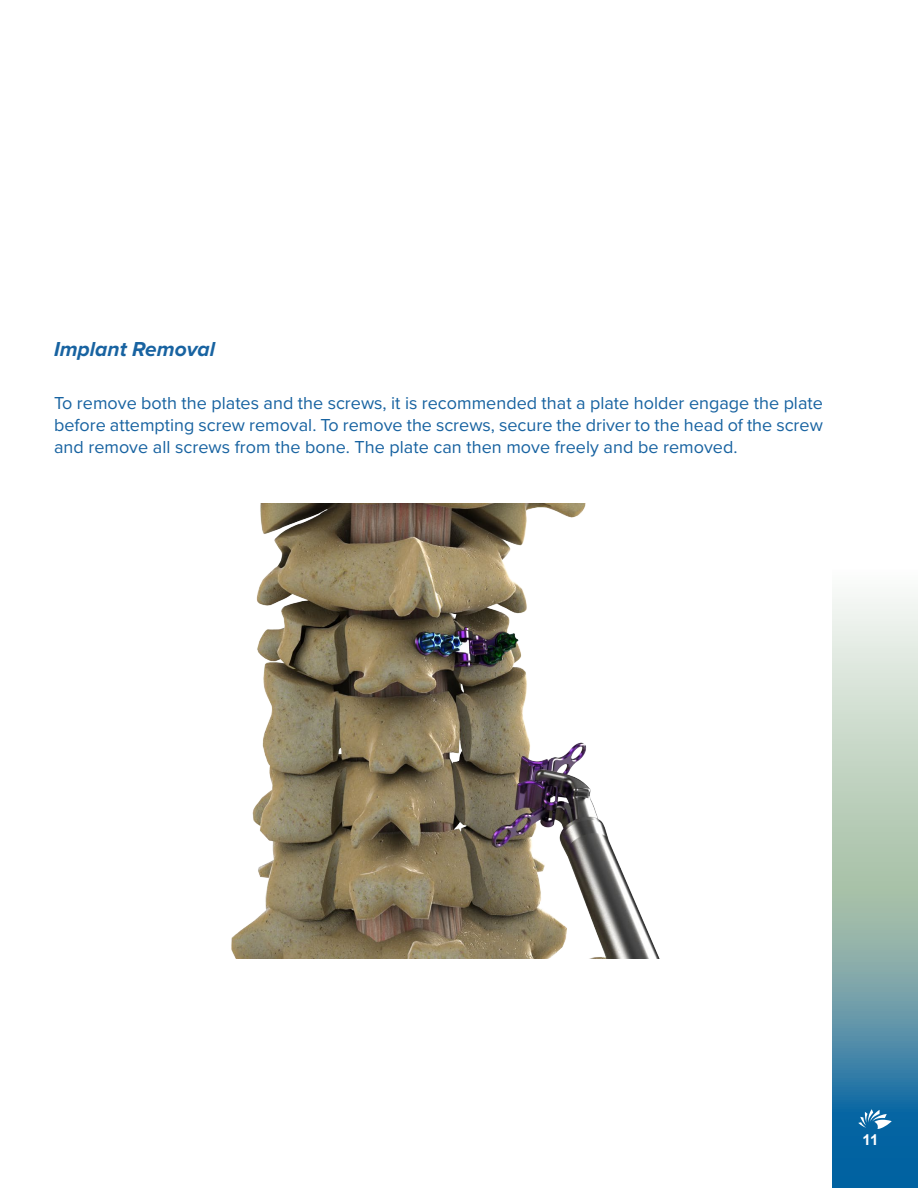
<style>
.page{position:relative;width:918px;height:1188px;background:#fff}
.page>*{position:absolute;margin:0;border:0;box-sizing:border-box;transform-origin:0 0}
.t1{font:italic 700 21px "Proxima Nova";color:#1863a1}
.t2{font:18px/21.6px "Proxima Nova";color:#1863a1;text-align:justify}
.t3{font:700 15px "Arial";color:#fff}
</style>
<div class="page">
<svg style="left:832px;top:597px;width:86px;height:591px;background:#7eaab5"></svg>
<img style="left:231px;top:503px;width:633px;height:456px">
<p class="t1" style="left:54px;top:333px;width:163px">Implant Removal</p>
<p class="t2" style="left:54px;top:392px;width:770px">To remove both the plates and the screws, it is recommended that a plate holder engage the plate before attempting screw removal. To remove the screws, secure the driver to the head of the screw and remove all screws from the bone. The plate can then move freely and be removed.</p>
<p class="t3" style="left:863px;top:1130px;width:17px">11</p>
</div>
